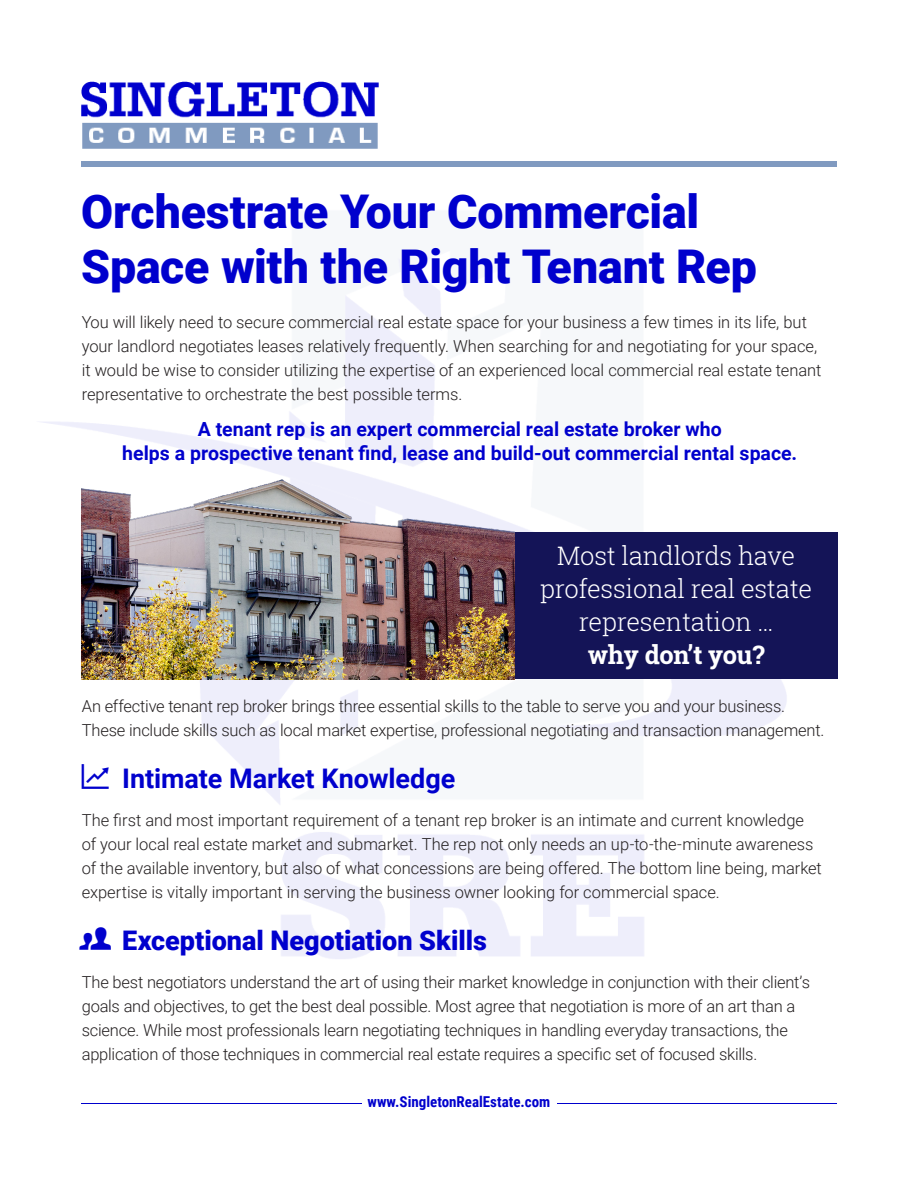
<style>
.page{position:relative;width:918px;height:1188px;background:#fff}
.page>*{position:absolute;margin:0;border:0;box-sizing:border-box;transform-origin:0 0}
.t1{font:900 46.5px "Roboto";letter-spacing:-.005em;color:#0000cd}
.Heading_2{font:900 27px "Roboto";color:#0000cd}
.Heading_2-2{font:700 27px "Roboto";color:#0000cd}
.t2{font:300 25.5px/33px "Roboto Slab";letter-spacing:-.01em;color:#fff;text-align:center}
.t3{font:700 25.5px "Roboto Slab";letter-spacing:-.01em;color:#fff}
.Callout{font:700 19.5px/24px "Roboto";color:#0000cd;text-align:center}
.Paragraph_Style_1{font:300 16.5px/24px "Roboto";letter-spacing:-.01em;color:#231f20}
.t4{font:700 15px "Roboto Condensed";color:#0000cd}
</style>
<div class="page">
<hr style="left:81px;top:1103px;width:756px;height:1px;background:#0000cd">
<div style="left:362px;top:1096px;width:194px;height:11px;background:#fff"></div>
<img style="left:43px;top:258px;width:769px;height:701px">
<img style="left:81px;top:473px;width:434px;height:206px">
<div style="left:515px;top:533px;width:323px;height:146px;background:#141457"></div>
<div style="left:81px;top:161px;width:756px;height:6px;background:#809ac0"></div>
<img style="left:82px;top:82px;width:297px;height:67px">
<svg style="left:82px;top:763px;width:27px;height:26px"></svg>
<svg style="left:80px;top:927px;width:31px;height:22px"></svg>
<p class="t1" style="left:81px;top:179px;width:620px">Orchestrate Your Commercial</p>
<p class="t1" style="left:81px;top:234px;width:678px">Space with the Right Tenant Rep</p>
<p class="Paragraph_Style_1" style="left:82px;top:309px;width:741px">You will likely need to secure commercial real estate space for your business a few times in its life, but your landlord negotiates leases relatively frequently. When searching for and negotiating for your space, it would be wise to consider utilizing the expertise of an experienced local commercial real estate tenant representative to orchestrate the best possible terms.</p>
<p class="Callout" style="left:122px;top:416px;width:677px">A tenant rep is an expert commercial real estate broker who<br>helps a prospective tenant find, lease and build-out commercial rental space.</p>
<p class="t2" style="left:540px;top:539px;width:274px">Most landlords have professional real estate representation …</p>
<p class="t3" style="left:588px;top:638px;width:179px">why don’t you?</p>
<p class="Paragraph_Style_1" style="left:82px;top:693px;width:744px">An effective tenant rep broker brings three essential skills to the table to serve you and your business.<br>These include skills such as local market expertise, professional negotiating and transaction management.</p>
<p class="Heading_2-2" style="left:122px;top:760px;width:335px">Intimate Market Knowledge</p>
<p class="Paragraph_Style_1" style="left:82px;top:807px;width:742px">The first and most important requirement of a tenant rep broker is an intimate and current knowledge of your local real estate market and submarket. The rep not only needs an up-to-the-minute awareness of the available inventory, but also of what concessions are being offered. The bottom line being, market expertise is vitally important in serving the business owner looking for commercial space.</p>
<p class="Heading_2" style="left:122px;top:922px;width:366px">Exceptional Negotiation Skills</p>
<p class="Paragraph_Style_1" style="left:82px;top:969px;width:730px">The best negotiators understand the art of using their market knowledge in conjunction with their client’s goals and objectives, to get the best deal possible. Most agree that negotiation is more of an art than a science. While most professionals learn negotiating techniques in handling everyday transactions, the application of those techniques in commercial real estate requires a specific set of focused skills.</p>
<p class="t4" style="left:368px;top:1091px;width:184px">www.SingletonRealEstate.com</p>
</div>
